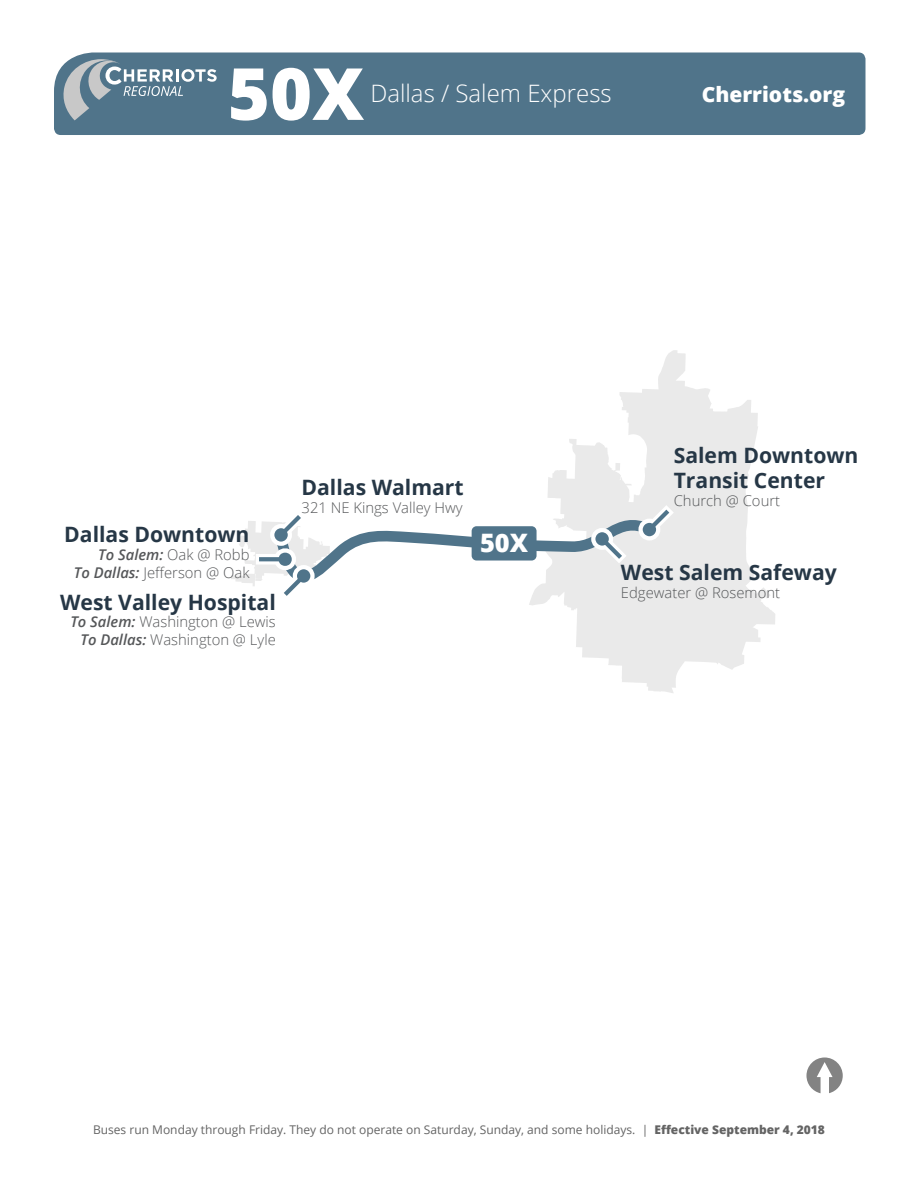
<style>
.page{position:relative;width:918px;height:1188px;background:#fff}
.page>*{position:absolute;margin:0;border:0;box-sizing:border-box;transform-origin:0 0}
.t1{font:800 72px "Open Sans";color:#fff}
.t2{font:800 25.35px "Open Sans";color:#fff}
.t3{font:300 24px "Open Sans";color:#fff}
.t4{font:700 21.15px/25.3px "Open Sans";color:#263746}
.t5{font:800 21px "Open Sans";color:#fff}
.t6{font:300 14.85px/17.9px "Open Sans";color:#555759;text-align:right}
.t7{font:12px "Open Sans";color:#646464}
.s1{font-weight:600;font-style:italic}
.s2{font-weight:800}
</style>
<div class="page">
<svg style="left:548px;top:350px;width:227px;height:343px;fill:#eaeaea"></svg>
<svg style="left:231px;top:498px;width:450px;height:110px"></svg>
<svg style="left:806px;top:1057px;width:37px;height:36px"></svg>
<div style="left:54px;top:52px;width:812px;height:83px;background:#50748a"></div>
<svg style="left:63px;top:59px;width:154px;height:61px;background:#728d9e"></svg>
<h1 class="t1" style="left:228px;top:39px;width:138px">50X</h1>
<h3 class="t3" style="left:370px;top:77px;width:243px">Dallas / Salem Express</h3>
<h3 class="t5" style="left:702px;top:78px;width:145px">Cherriots.org</h3>
<p class="t4" style="left:64px;top:522px;width:187px">Dallas Downtown</p>
<p class="t6" style="left:74px;top:545px;width:177px"><span class="s1">To Salem:</span> Oak @ Robb<br><span class="s1">To Dallas:</span> Jefferson @ Oak</p>
<p class="t4" style="left:60px;top:589px;width:217px">West Valley Hospital</p>
<p class="t6" style="left:70px;top:613px;width:207px"><span class="s1">To Salem:</span> Washington @ Lewis<br><span class="s1">To Dallas:</span> Washington @ Lyle</p>
<p class="t4" style="left:302px;top:474px;width:164px">Dallas Walmart</p>
<p class="t6" style="left:302px;top:498px;width:163px">321 NE Kings Valley Hwy</p>
<p class="t2" style="left:480px;top:524px;width:50px">50X</p>
<p class="t4" style="left:674px;top:442px;width:186px">Salem Downtown<br>Transit Center</p>
<p class="t6" style="left:674px;top:491px;width:108px">Church @ Court</p>
<p class="t4" style="left:621px;top:559px;width:217px">West Salem Safeway</p>
<p class="t6" style="left:621px;top:583px;width:161px">Edgewater @ Rosemont</p>
<p class="t7" style="left:93px;top:1121px;width:733px">Buses run Monday through Friday. They do not operate on Saturday, Sunday, and some holidays. | <span class="s2">Effective September 4, 2018</span></p>
</div>
